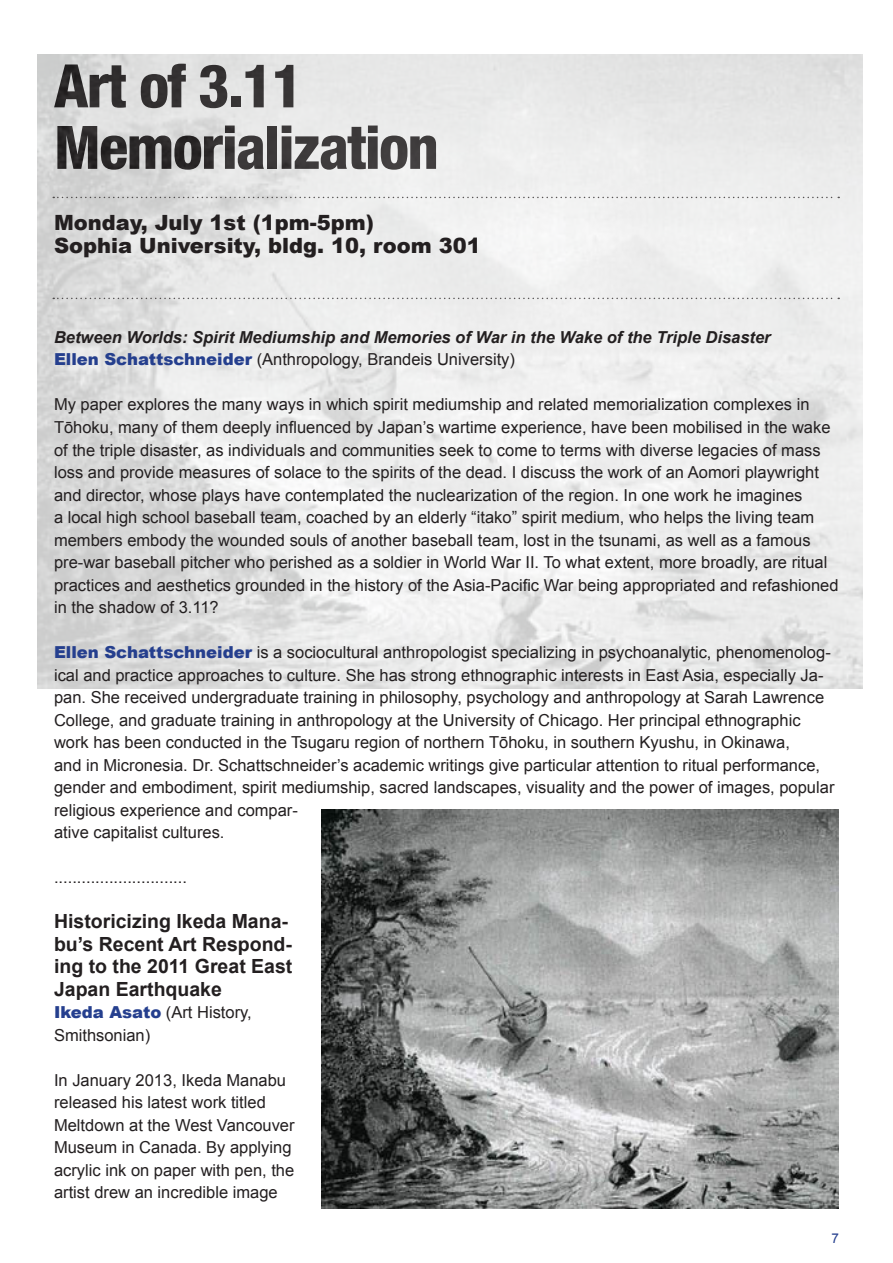
<style>
.page{position:relative;width:893px;height:1263px;background:#fff}
.page>*{position:absolute;margin:0;border:0;box-sizing:border-box;transform-origin:0 0}
.t1{font:800 condensed 60px "Helvetica Neue LT Std";letter-spacing:-.025em;color:#231f20}
.text{font:900 21px "Arial";color:#231f20}
.text-2{font:700 19.5px/22.5px "Arial";color:#231f20}
.text-3{font:16.5px/22.5px "Arial";color:#231f20}
.text-4{font:italic 700 16.5px "Arial";color:#231f20}
.t2{font:13.5px "Arial";color:#253f8e}
.s1{font-weight:900;color:#253f8e}
</style>
<div class="page">
<img style="left:38px;top:54px;width:824px;height:634px">
<svg style="left:53px;top:197px;width:786px;height:1px"></svg>
<img style="left:322px;top:809px;width:517px;height:400px">
<svg style="left:53px;top:298px;width:786px;height:1px"></svg>
<p class="t1" style="left:54px;top:49px;width:250px">Art of 3.11</p>
<p class="t1" style="left:54px;top:110px;width:386px">Memorialization</p>
<p class="text" style="left:54px;top:208px;width:322px">Monday, July 1st (1pm-5pm)</p>
<p class="text" style="left:54px;top:230px;width:428px">Sophia University, bldg. 10, room 301</p>
<p class="text-4" style="left:54px;top:326px;width:718px">Between Worlds: Spirit Mediumship and Memories of War in the Wake of the Triple Disaster</p>
<p class="text-3" style="left:54px;top:349px;width:462px"><span class="s1">Ellen Schattschneider</span> (Anthropology, Brandeis University)</p>
<p class="text-3" style="left:54px;top:394px;width:786px">My paper explores the many ways in which spirit mediumship and related memorialization complexes in Tōhoku, many of them deeply influenced by Japan’s wartime experience, have been mobilised in the wake of the triple disaster, as individuals and communities seek to come to terms with diverse legacies of mass loss and provide measures of solace to the spirits of the dead. I discuss the work of an Aomori playwright and director, whose plays have contemplated the nuclearization of the region. In one work he imagines<br>a local high school baseball team, coached by an elderly “itako” spirit medium, who helps the living team members embody the wounded souls of another baseball team, lost in the tsunami, as well as a famous pre-war baseball pitcher who perished as a soldier in World War II. To what extent, more broadly, are ritual practices and aesthetics grounded in the history of the Asia-Pacific War being appropriated and refashioned in the shadow of 3.11?</p>
<p class="text-3" style="left:54px;top:641px;width:782px"><span class="s1">Ellen Schattschneider</span> is a sociocultural anthropologist specializing in psychoanalytic, phenomenolog&shy;ical and practice approaches to culture. She has strong ethnographic interests in East Asia, especially Ja&shy;pan. She received undergraduate training in philosophy, psychology and anthropology at Sarah Lawrence College, and graduate training in anthropology at the University of Chicago. Her principal ethnographic work has been conducted in the Tsugaru region of northern Tōhoku, in southern Kyushu, in Okinawa,<br>and in Micronesia. Dr. Schattschneider’s academic writings give particular attention to ritual performance, gender and embodiment, spirit mediumship, sacred landscapes, visuality and the power of images, popular religious experience and compar-<br>ative capitalist cultures.</p>
<p class="text-3" style="left:54px;top:866px;width:135px">.............................</p>
<p class="text-2" style="left:54px;top:911px;width:240px">Historicizing Ikeda Mana&shy;bu’s Recent Art Respond&shy;ing to the 2011 Great East<br>Japan Earthquake</p>
<p class="text-3" style="left:54px;top:1001px;width:199px"><span class="s1">Ikeda Asato</span> (Art History,<br>Smithsonian)</p>
<p class="text-3" style="left:54px;top:1069px;width:242px">In January 2013, Ikeda Manabu released his latest work titled<br>Meltdown at the West Vancouver<br>Museum in Canada. By applying acrylic ink on paper with pen, the artist drew an incredible image</p>
<p class="t2" style="left:831px;top:1229px;width:9px">7</p>
</div>
